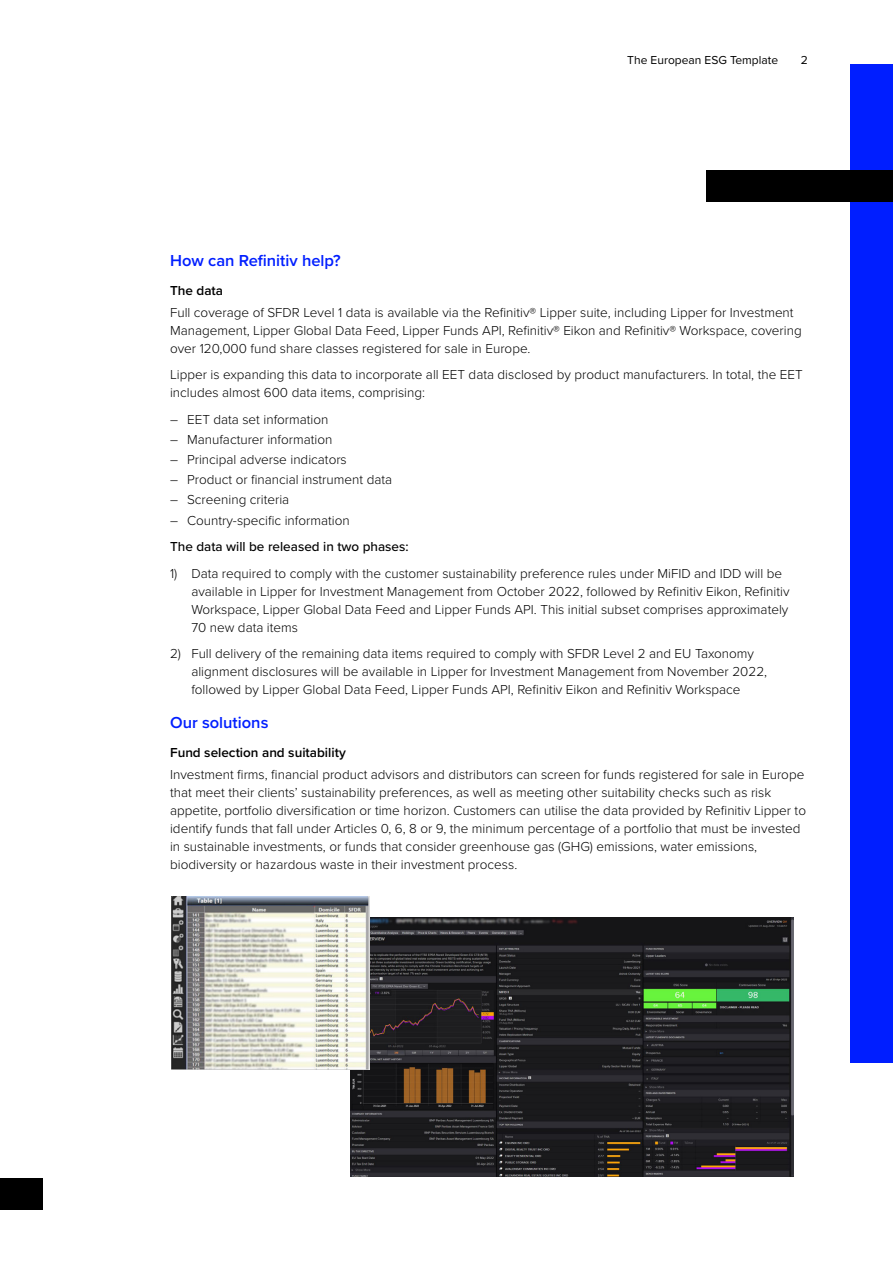
<style>
.page{position:relative;width:893px;height:1263px;background:#fff}
.page>*{position:absolute;margin:0;border:0;box-sizing:border-box;transform-origin:0 0}
.t1{font:600 16.5px "Proxima Nova";color:#001eff}
.t2{font:300 13.5px/18px "Proxima Nova";color:#000}
.t3{font:600 13.5px "Proxima Nova";color:#000}
.t4{font:500 13.5px "Proxima Nova";color:#000}
.t5{font:12px "Proxima Nova";color:#000}
</style>
<div class="page">
<div style="left:850px;top:64px;width:43px;height:999px;background:#001eff"></div>
<div style="left:706px;top:170px;width:187px;height:32px;background:#000"></div>
<div style="left:0;top:1178px;width:43px;height:32px;background:#000"></div>
<img style="left:351px;top:917px;width:442px;height:260px">
<img style="left:171px;top:897px;width:198px;height:172px">
<p class="t5" style="left:627px;top:51px;width:152px">The European ESG Template</p>
<p class="t5" style="left:801px;top:51px;width:9px">2</p>
<p class="t1" style="left:170px;top:248px;width:172px">How can Refinitiv help?</p>
<p class="t3" style="left:170px;top:280px;width:55px">The data</p>
<p class="t2" style="left:170px;top:303px;width:633px">Full coverage of SFDR Level 1 data is available via the Refinitiv® Lipper suite, including Lipper for Investment<br>Management, Lipper Global Data Feed, Lipper Funds API, Refinitiv® Eikon and Refinitiv® Workspace, covering over 120,000 fund share classes registered for sale in Europe.</p>
<p class="t2" style="left:170px;top:365px;width:634px">Lipper is expanding this data to incorporate all EET data disclosed by product manufacturers. In total, the EET includes almost 600 data items, comprising:</p>
<p class="t2" style="left:170px;top:410px;width:160px">– EET data set information</p>
<p class="t2" style="left:170px;top:430px;width:164px">– Manufacturer information</p>
<p class="t2" style="left:170px;top:450px;width:178px">– Principal adverse indicators</p>
<p class="t2" style="left:170px;top:470px;width:224px">– Product or financial instrument data</p>
<p class="t2" style="left:170px;top:490px;width:121px">– Screening criteria</p>
<p class="t2" style="left:170px;top:510px;width:181px">– Country-specific information</p>
<p class="t4" style="left:170px;top:536px;width:240px">The data will be released in two phases:</p>
<p class="t2" style="left:191px;top:563px;width:600px;text-indent:-21px">1) Data required to comply with the customer sustainability preference rules under MiFID and IDD will be available in Lipper for Investment Management from October 2022, followed by Refinitiv Eikon, Refinitiv Workspace, Lipper Global Data Feed and Lipper Funds API. This initial subset comprises approximately 70 new data items</p>
<p class="t2" style="left:191px;top:644px;width:577px;text-indent:-21px">2) Full delivery of the remaining data items required to comply with SFDR Level 2 and EU Taxonomy alignment disclosures will be available in Lipper for Investment Management from November 2022, followed by Lipper Global Data Feed, Lipper Funds API, Refinitiv Eikon and Refinitiv Workspace</p>
<p class="t1" style="left:170px;top:710px;width:100px">Our solutions</p>
<p class="t3" style="left:170px;top:742px;width:177px">Fund selection and suitability</p>
<p class="t2" style="left:170px;top:764px;width:637px">Investment firms, financial product advisors and distributors can screen for funds registered for sale in Europe that meet their clients’ sustainability preferences, as well as meeting other suitability checks such as risk appetite, portfolio diversification or time horizon. Customers can utilise the data provided by Refinitiv Lipper to identify funds that fall under Articles 0, 6, 8 or 9, the minimum percentage of a portfolio that must be invested in sustainable investments, or funds that consider greenhouse gas (GHG) emissions, water emissions, biodiversity or hazardous waste in their investment process.</p>
</div>
